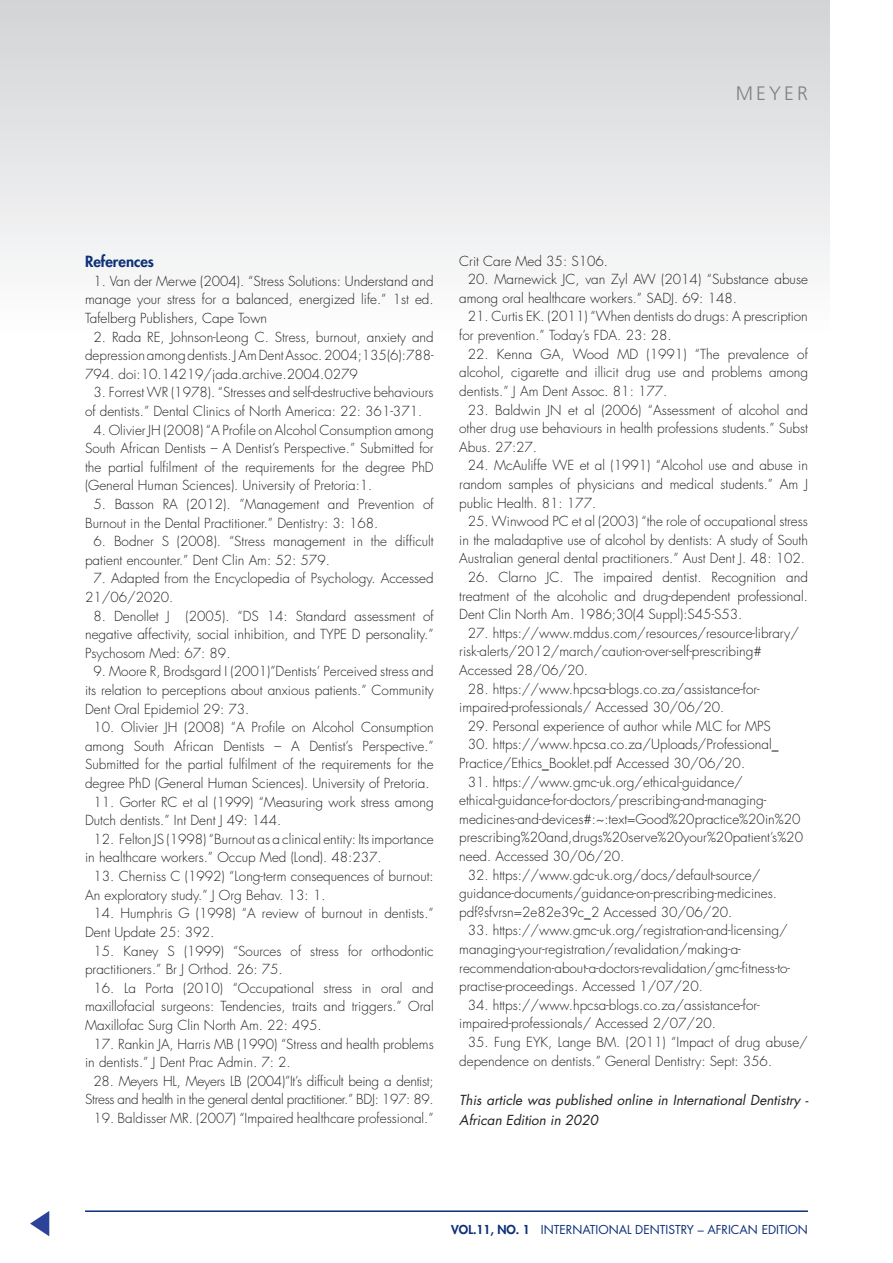
<style>
.page{position:relative;width:893px;height:1263px;background:#fff}
.page>*{position:absolute;margin:0;border:0;box-sizing:border-box;transform-origin:0 0}
.t1{font:300 19.5px "Frutiger";letter-spacing:.16em;color:#808285}
.t2{font:800 15px "Futura";color:#0d3079}
.t3{font:300 13.5px/18.6px "Futura";color:#231f20}
.t4{font:300 13.5px/18.6px "Futura";letter-spacing:-.02em;color:#231f20;text-align:right}
.t5{font:italic 13.5px/19.5px "Futura";color:#231f20}
.t6{font:12px "Futura";color:#0d3079}
.s1{font-weight:800}
</style>
<div class="page">
<div style="left:0;top:0;width:829px;height:337px;background:linear-gradient(to bottom,#d2d3d6,#fefefe)"></div>
<hr style="left:85px;top:1210px;width:723px;height:2px;background:#0d3079">
<svg style="left:30px;top:1211px;width:19px;height:25px"></svg>
<h1 class="t1" style="left:736px;top:83px;width:74px">MEYER</h1>
<p class="t2" style="left:85px;top:252px;width:71px">References</p>
<p class="t3" style="left:85px;top:272px;width:350px;text-align:justify;text-indent:9px">1. Van der Merwe (2004). “Stress Solutions: Understand and manage your stress for a balanced, energized life.” 1st ed.<br>Tafelberg Publishers, Cape Town</p>
<p class="t3" style="left:85px;top:327px;width:350px;text-align:justify;text-indent:9px">2. Rada RE, Johnson-Leong C. Stress, burnout, anxiety and depression among dentists.J Am Dent Assoc. 2004;135(6):788- 794. doi:10.14219/jada.archive.2004.0279</p>
<p class="t3" style="left:85px;top:383px;width:350px;text-indent:9px">3. Forrest WR (1978). “Stresses and self-destructive behaviours of dentists.” Dental Clinics of North America: 22: 361-371.</p>
<p class="t3" style="left:85px;top:420px;width:350px;text-align:justify;text-indent:9px">4. Olivier JH (2008) “A Profile on Alcohol Consumption among South African Dentists – A Dentist’s Perspective.” Submitted for the partial fulfilment of the requirements for the degree PhD (General Human Sciences). University of Pretoria:1.</p>
<p class="t3" style="left:85px;top:495px;width:350px;text-indent:9px">5. Basson RA (2012). ”Management and Prevention of<br>Burnout in the Dental Practitioner.” Dentistry: 3: 168.</p>
<p class="t3" style="left:85px;top:532px;width:350px;text-indent:9px">6. Bodner S (2008). “Stress management in the difficult patient encounter.” Dent Clin Am: 52: 579.</p>
<p class="t3" style="left:85px;top:569px;width:350px;text-indent:9px">7. Adapted from the Encyclopedia of Psychology. Accessed<br>21/06/2020.</p>
<p class="t3" style="left:85px;top:606px;width:350px;text-align:justify;text-indent:9px">8. Denollet J (2005). “DS 14: Standard assessment of negative affectivity, social inhibition, and TYPE D personality.” Psychosom Med: 67: 89.</p>
<p class="t3" style="left:85px;top:662px;width:350px;text-align:justify;text-indent:9px">9. Moore R, Brodsgard I (2001)”Dentists’ Perceived stress and its relation to perceptions about anxious patients.” Community Dent Oral Epidemiol 29: 73.</p>
<p class="t3" style="left:85px;top:718px;width:350px;text-align:justify;text-indent:9px">10. Olivier JH (2008) “A Profile on Alcohol Consumption among South African Dentists – A Dentist’s Perspective.” Submitted for the partial fulfilment of the requirements for the degree PhD (General Human Sciences). University of Pretoria.</p>
<p class="t3" style="left:85px;top:793px;width:350px;text-indent:9px">11. Gorter RC et al (1999) “Measuring work stress among<br>Dutch dentists.” Int Dent J 49: 144.</p>
<p class="t3" style="left:85px;top:830px;width:350px;text-indent:9px">12. Felton JS (1998) “Burnout as a clinical entity: Its importance in healthcare workers.” Occup Med (Lond). 48:237.</p>
<p class="t3" style="left:85px;top:867px;width:350px;text-indent:9px">13. Cherniss C (1992) “Long-term consequences of burnout:<br>An exploratory study.” J Org Behav. 13: 1.</p>
<p class="t3" style="left:85px;top:904px;width:350px;text-indent:9px">14. Humphris G (1998) “A review of burnout in dentists.”<br>Dent Update 25: 392.</p>
<p class="t3" style="left:85px;top:941px;width:350px;text-indent:9px">15. Kaney S (1999) “Sources of stress for orthodontic practitioners.” Br J Orthod. 26: 75.</p>
<p class="t3" style="left:85px;top:979px;width:350px;text-align:justify;text-indent:9px">16. La Porta (2010) “Occupational stress in oral and maxillofacial surgeons: Tendencies, traits and triggers.” Oral Maxillofac Surg Clin North Am. 22: 495.</p>
<p class="t3" style="left:85px;top:1034px;width:350px;text-indent:9px">17. Rankin JA, Harris MB (1990) “Stress and health problems in dentists.” J Dent Prac Admin. 7: 2.</p>
<p class="t4" style="left:85px;top:1072px;width:350px">28. Meyers HL, Meyers LB (2004)”It’s difficult being a dentist;<br>Stress and health in the general dental practitioner.” BDJ: 197: 89.</p>
<p class="t3" style="left:94px;top:1109px;width:342px">19. Baldisser MR. (2007) “Impaired healthcare professional.”</p>
<p class="t3" style="left:459px;top:252px;width:150px">Crit Care Med 35: S106.</p>
<p class="t3" style="left:459px;top:270px;width:350px;text-indent:9px">20. Marnewick JC, van Zyl AW (2014) “Substance abuse among oral healthcare workers.” SADJ. 69: 148.</p>
<p class="t3" style="left:459px;top:307px;width:350px;text-indent:9px">21. Curtis EK. (2011) “When dentists do drugs: A prescription for prevention.” Today’s FDA. 23: 28.</p>
<p class="t3" style="left:459px;top:345px;width:350px;text-align:justify;text-indent:9px">22. Kenna GA, Wood MD (1991) “The prevalence of alcohol, cigarette and illicit drug use and problems among dentists.” J Am Dent Assoc. 81: 177.</p>
<p class="t3" style="left:459px;top:400px;width:350px;text-align:justify;text-indent:9px">23. Baldwin JN et al (2006) “Assessment of alcohol and other drug use behaviours in health professions students.” Subst Abus. 27:27.</p>
<p class="t3" style="left:459px;top:456px;width:350px;text-align:justify;text-indent:9px">24. McAuliffe WE et al (1991) “Alcohol use and abuse in random samples of physicians and medical students.” Am J public Health. 81: 177.</p>
<p class="t3" style="left:459px;top:512px;width:350px;text-align:justify;text-indent:9px">25. Winwood PC et al (2003) “the role of occupational stress in the maladaptive use of alcohol by dentists: A study of South Australian general dental practitioners.” Aust Dent J. 48: 102.</p>
<p class="t3" style="left:459px;top:568px;width:350px;text-align:justify;text-indent:9px">26. Clarno JC. The impaired dentist. Recognition and treatment of the alcoholic and drug-dependent professional.<br>Dent Clin North Am. 1986;30(4 Suppl):S45-S53.</p>
<p class="t3" style="left:459px;top:624px;width:341px;text-indent:9px">27. https://www.mddus.com/resources/resource-library/ risk-alerts/2012/march/caution-over-self-prescribing#<br>Accessed 28/06/20.</p>
<p class="t3" style="left:459px;top:679px;width:302px;text-indent:9px">28. https://www.hpcsa-blogs.co.za/assistance-for&shy;impaired-professionals/ Accessed 30/06/20.</p>
<p class="t3" style="left:468px;top:717px;width:305px">29. Personal experience of author while MLC for MPS</p>
<p class="t3" style="left:459px;top:735px;width:321px;text-indent:9px">30. https://www.hpcsa.co.za/Uploads/Professional_<br>Practice/Ethics_Booklet.pdf Accessed 30/06/20.</p>
<p class="t3" style="left:459px;top:772px;width:345px;text-indent:9px">31. https://www.gmc-uk.org/ethical-guidance/ ethical-guidance-for-doctors/prescribing-and-managing&shy;medicines-and-devices#:~:text=Good%20practice%20in%20 prescribing%20and,drugs%20serve%20your%20patient’s%20 need. Accessed 30/06/20.</p>
<p class="t3" style="left:459px;top:865px;width:319px;text-indent:9px">32. https://www.gdc-uk.org/docs/default-source/ guidance-documents/guidance-on-prescribing-medicines. pdf?sfvrsn=2e82e39c_2 Accessed 30/06/20.</p>
<p class="t3" style="left:459px;top:921px;width:332px;text-indent:9px">33. https://www.gmc-uk.org/registration-and-licensing/ managing-your-registration/revalidation/making-a&shy;recommendation-about-a-doctors-revalidation/gmc-fitness-to&shy;practise-proceedings. Accessed 1/07/20.</p>
<p class="t3" style="left:459px;top:996px;width:302px;text-indent:9px">34. https://www.hpcsa-blogs.co.za/assistance-for&shy;impaired-professionals/ Accessed 2/07/20.</p>
<p class="t3" style="left:459px;top:1033px;width:350px;text-indent:9px">35. Fung EYK, Lange BM. (2011) “Impact of drug abuse/ dependence on dentists.” General Dentistry: Sept: 356.</p>
<p class="t5" style="left:459px;top:1090px;width:350px">This article was published online in International Dentistry -<br>African Edition in 2020</p>
<p class="t6" style="left:451px;top:1222px;width:358px"><span class="s1">VOL.11, NO. 1</span> INTERNATIONAL DENTISTRY – AFRICAN EDITION</p>
</div>
